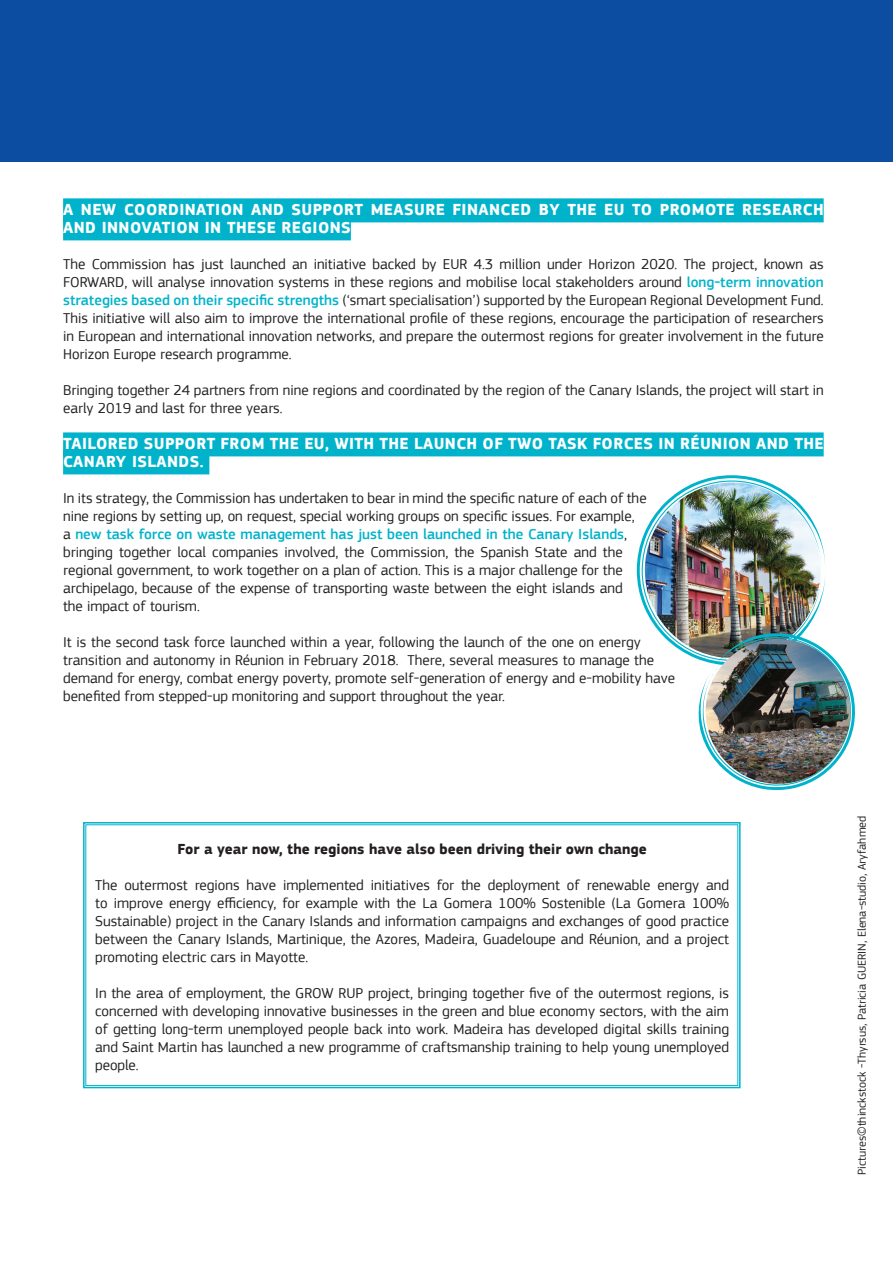
<style>
.page{position:relative;width:893px;height:1263px;background:#fff}
.page>*{position:absolute;margin:0;border:0;box-sizing:border-box;transform-origin:0 0}
.t1{font:700 16.5px/18px "EC Square Sans Pro";letter-spacing:.025em;color:#fff}
.t2{font:15px/18px "EC Square Sans Pro";color:#231f20;text-align:justify}
.t3{font:700 15px "EC Square Sans Pro";color:#231f20}
.t4{font:12px "EC Square Sans Pro";color:#231f20}
.s1{font-weight:500;color:#00b3cb}
</style>
<div class="page">
<div style="left:0;top:0;width:893px;height:162px;background:#0c4da2"></div>
<div style="left:63px;top:198px;width:761px;height:24px;background:#00b3cb"></div>
<div style="left:63px;top:216px;width:288px;height:24px;background:#00b3cb"></div>
<div style="left:63px;top:432px;width:761px;height:24px;background:#00b3cb"></div>
<div style="left:63px;top:450px;width:146px;height:24px;background:#00b3cb"></div>
<svg style="left:83px;top:822px;width:658px;height:267px"></svg>
<div style="left:86px;top:824px;width:652px;height:262px;border:1px solid #00b3cb"></div>
<img style="left:637px;top:475px;width:218px;height:315px">
<img style="left:706px;top:639px;width:144px;height:145px;border-radius:72px">
<p class="t1" style="left:63px;top:201px;width:762px">A NEW COORDINATION AND SUPPORT MEASURE FINANCED BY THE EU TO PROMOTE RESEARCH<br>AND INNOVATION IN THESE REGIONS</p>
<p class="t2" style="left:63px;top:255px;width:762px">The Commission has just launched an initiative backed by EUR 4.3 million under Horizon 2020. The project, known as FORWARD, will analyse innovation systems in these regions and mobilise local stakeholders around <span class="s1">long-term innovation strategies based on their specific strengths</span> (‘smart specialisation’) supported by the European Regional Development Fund.<br>This initiative will also aim to improve the international profile of these regions, encourage the participation of researchers in European and international innovation networks, and prepare the outermost regions for greater involvement in the future Horizon Europe research programme.</p>
<p class="t2" style="left:63px;top:381px;width:762px">Bringing together 24 partners from nine regions and coordinated by the region of the Canary Islands, the project will start in early 2019 and last for three years.</p>
<p class="t1" style="left:63px;top:435px;width:762px">TAILORED SUPPORT FROM THE EU, WITH THE LAUNCH OF TWO TASK FORCES IN RÉUNION AND THE<br>CANARY ISLANDS.</p>
<p class="t2" style="left:63px;top:489px;width:585px;text-align:left">In its strategy, the Commission has undertaken to bear in mind the specific nature of each of the nine regions by setting up, on request, special working groups on specific issues. For example,<br>a <span class="s1">new task force on waste management has just been launched in the Canary Islands</span>, bringing together local companies involved, the Commission, the Spanish State and the regional government, to work together on a plan of action. This is a major challenge for the archipelago, because of the expense of transporting waste between the eight islands and<br>the impact of tourism.</p>
<p class="t2" style="left:63px;top:633px;width:614px;text-align:left">It is the second task force launched within a year, following the launch of the one on energy transition and autonomy in Réunion in February 2018. There, several measures to manage the demand for energy, combat energy poverty, promote self-generation of energy and e-mobility have benefited from stepped-up monitoring and support throughout the year.</p>
<p class="t3" style="left:177px;top:840px;width:471px">For a year now, the regions have also been driving their own change</p>
<p class="t2" style="left:95px;top:876px;width:635px">The outermost regions have implemented initiatives for the deployment of renewable energy and to improve energy efficiency, for example with the La Gomera 100% Sostenible (La Gomera 100% Sustainable) project in the Canary Islands and information campaigns and exchanges of good practice between the Canary Islands, Martinique, the Azores, Madeira, Guadeloupe and Réunion, and a project promoting electric cars in Mayotte.</p>
<p class="t2" style="left:95px;top:984px;width:635px">In the area of employment, the GROW RUP project, bringing together five of the outermost regions, is concerned with developing innovative businesses in the green and blue economy sectors, with the aim of getting long-term unemployed people back into work. Madeira has developed digital skills training and Saint Martin has launched a new programme of craftsmanship training to help young unemployed people.</p>
<p class="t4" style="left:855px;top:1175px;width:361px;rotate:-90deg">Pictures©thinckstock -Thyrsus, Patricia GUERIN, Elena-studio, Aryfahmed</p>
</div>
